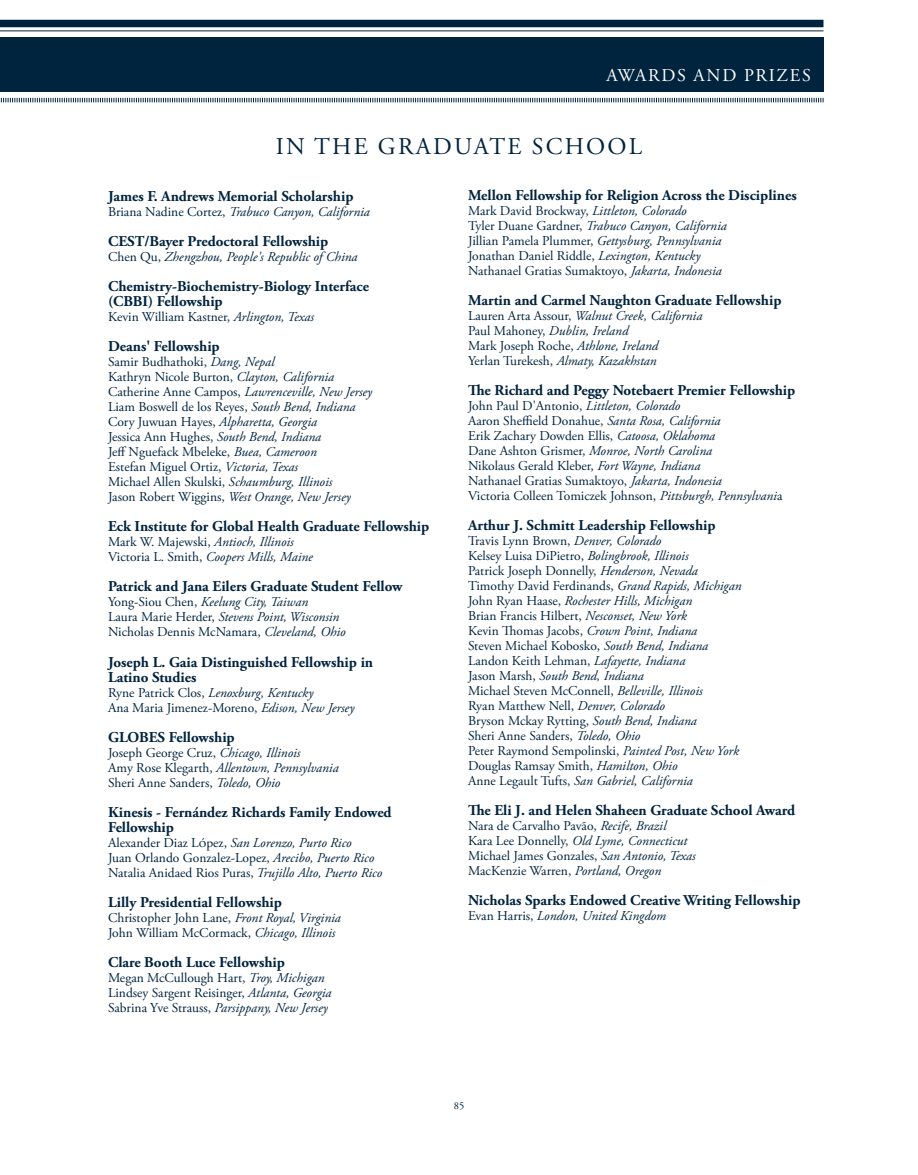
<style>
.page{position:relative;width:918px;height:1175px;background:#fff}
.page>*{position:absolute;margin:0;border:0;box-sizing:border-box;transform-origin:0 0}
.Headlines_Garamond_R{font:24px "Adobe Garamond Pro";letter-spacing:.095em;color:#00233e}
.Left_Header_for_Head{font:18px "Adobe Garamond Pro";letter-spacing:.095em;color:#fff}
.Body_Garamond_9_10_E{font:700 15px/15px "Adobe Garamond Pro";color:#00233e}
.Body_Garamond_9_10_E-2{font:13.5px/15px "Adobe Garamond Pro";color:#00233e}
.Body_Garamond_9_10_E-3{font:italic 13.5px/15px "Adobe Garamond Pro";color:#00233e}
.t1{font:10.5px "Adobe Garamond Pro";color:#00233e}
.s1{font-style:normal}
.s2{font-style:italic}
</style>
<div class="page">
<div style="left:0;top:37px;width:824px;height:54px;background:#00233e"></div>
<svg style="left:0;top:97px;width:824px;height:6px"></svg>
<div style="left:0;top:20px;width:823px;height:7px;background:#00233e"></div>
<hr style="left:0;top:30px;width:823px;height:1px;background:#00233e">
<p class="Left_Header_for_Head" style="left:607px;top:65px;width:206px">AWARDS AND PRIZES</p>
<p class="Headlines_Garamond_R" style="left:276px;top:132px;width:368px">IN THE GRADUATE SCHOOL</p>
<p class="Body_Garamond_9_10_E" style="left:108px;top:189px;width:247px">James F. Andrews Memorial Scholarship</p>
<p class="Body_Garamond_9_10_E-3" style="left:108px;top:205px;width:263px"><span class="s1">Briana Nadine Cortez,</span> Trabuco Canyon, California</p>
<p class="Body_Garamond_9_10_E" style="left:108px;top:234px;width:222px">CEST/Bayer Predoctoral Fellowship</p>
<p class="Body_Garamond_9_10_E-3" style="left:108px;top:250px;width:251px"><span class="s1">Chen Qu,</span> Zhengzhou, People's Republic of China</p>
<p class="Body_Garamond_9_10_E" style="left:108px;top:279px;width:263px">Chemistry-Biochemistry-Biology Interface (CBBI) Fellowship</p>
<p class="Body_Garamond_9_10_E-2" style="left:108px;top:310px;width:207px">Kevin William Kastner, <span class="s2">Arlington, Texas</span></p>
<p class="Body_Garamond_9_10_E" style="left:108px;top:339px;width:113px">Deans' Fellowship</p>
<p class="Body_Garamond_9_10_E-2" style="left:108px;top:355px;width:266px">Samir Budhathoki, <span class="s2">Dang, Nepal<br></span>Kathryn Nicole Burton, <span class="s2">Clayton, California </span>Catherine Anne Campos, <span class="s2">Lawrenceville, New Jersey </span>Liam Boswell de los Reyes, <span class="s2">South Bend, Indiana </span>Cory Juwuan Hayes, <span class="s2">Alpharetta, Georgia<br></span>Jessica Ann Hughes, <span class="s2">South Bend, Indiana<br></span>Jeff Nguefack Mbeleke, <span class="s2">Buea, Cameroon<br></span>Estefan Miguel Ortiz, <span class="s2">Victoria, Texas<br></span>Michael Allen Skulski, <span class="s2">Schaumburg, Illinois<br></span>Jason Robert Wiggins, <span class="s2">West Orange, New Jersey</span></p>
<p class="Body_Garamond_9_10_E" style="left:108px;top:519px;width:323px">Eck Institute for Global Health Graduate Fellowship</p>
<p class="Body_Garamond_9_10_E-3" style="left:108px;top:535px;width:206px"><span class="s1">Mark W. Majewski,</span> Antioch, Illinois<br><span class="s1">Victoria L. Smith,</span> Coopers Mills, Maine</p>
<p class="Body_Garamond_9_10_E" style="left:108px;top:579px;width:296px">Patrick and Jana Eilers Graduate Student Fellow</p>
<p class="Body_Garamond_9_10_E-2" style="left:108px;top:595px;width:239px">Yong-Siou Chen, <span class="s2">Keelung City, Taiwan<br></span>Laura Marie Herder, <span class="s2">Stevens Point, Wisconsin<br></span>Nicholas Dennis McNamara, <span class="s2">Cleveland, Ohio</span></p>
<p class="Body_Garamond_9_10_E" style="left:108px;top:654px;width:267px">Joseph L. Gaia Distinguished Fellowship in<br>Latino Studies</p>
<p class="Body_Garamond_9_10_E-2" style="left:108px;top:685px;width:248px">Ryne Patrick Clos, <span class="s2">Lenoxburg, Kentucky<br></span>Ana Maria Jimenez-Moreno, <span class="s2">Edison, New Jersey</span></p>
<p class="Body_Garamond_9_10_E" style="left:108px;top:729px;width:128px">GLOBES Fellowship</p>
<p class="Body_Garamond_9_10_E-2" style="left:108px;top:745px;width:232px">Joseph George Cruz, <span class="s2">Chicago, Illinois<br></span>Amy Rose Klegarth, <span class="s2">Allentown, Pennsylvania<br></span>Sheri Anne Sanders, <span class="s2">Toledo, Ohio</span></p>
<p class="Body_Garamond_9_10_E" style="left:108px;top:804px;width:285px">Kinesis - Fernández Richards Family Endowed<br>Fellowship</p>
<p class="Body_Garamond_9_10_E-2" style="left:108px;top:835px;width:276px">Alexander Diaz LÓpez, <span class="s2">San Lorenzo, Purto Rico<br></span>Juan Orlando Gonzalez-Lopez, <span class="s2">Arecibo, Puerto Rico<br></span>Natalia Anidaed Rios Puras, <span class="s2">Trujillo Alto, Puerto Rico</span></p>
<p class="Body_Garamond_9_10_E" style="left:108px;top:894px;width:176px">Lilly Presidential Fellowship</p>
<p class="Body_Garamond_9_10_E-2" style="left:108px;top:910px;width:234px">Christopher John Lane, <span class="s2">Front Royal, Virginia<br></span>John William McCormack, <span class="s2">Chicago, Illinois</span></p>
<p class="Body_Garamond_9_10_E" style="left:108px;top:954px;width:179px">Clare Booth Luce Fellowship</p>
<p class="Body_Garamond_9_10_E-2" style="left:108px;top:970px;width:225px">Megan McCullough Hart, <span class="s2">Troy, Michigan<br></span>Lindsey Sargent Reisinger, <span class="s2">Atlanta, Georgia<br></span>Sabrina Yve Strauss, <span class="s2">Parsippany, New Jersey</span></p>
<p class="Body_Garamond_9_10_E" style="left:468px;top:188px;width:330px">Mellon Fellowship for Religion Across the Disciplines</p>
<p class="Body_Garamond_9_10_E-2" style="left:468px;top:204px;width:260px">Mark David Brockway, <span class="s2">Littleton, Colorado<br></span>Tyler Duane Gardner, <span class="s2">Trabuco Canyon, California </span>Jillian Pamela Plummer, <span class="s2">Gettysburg, Pennsylvania </span>Jonathan Daniel Riddle, <span class="s2">Lexington, Kentucky </span>Nathanael Gratias Sumaktoyo, <span class="s2">Jakarta, Indonesia</span></p>
<p class="Body_Garamond_9_10_E" style="left:468px;top:293px;width:315px">Martin and Carmel Naughton Graduate Fellowship</p>
<p class="Body_Garamond_9_10_E-3" style="left:468px;top:308px;width:236px"><span class="s1">Lauren Arta Assour,</span> Walnut Creek, California <span class="s1">Paul Mahoney,</span> Dublin, Ireland<br><span class="s1">Mark Joseph Roche,</span> Athlone, Ireland<br><span class="s1">Yerlan Turekesh,</span> Almaty, Kazakhstan</p>
<p class="Body_Garamond_9_10_E" style="left:468px;top:383px;width:329px">The Richard and Peggy Notebaert Premier Fellowship</p>
<p class="Body_Garamond_9_10_E-2" style="left:468px;top:399px;width:316px">John Paul D'Antonio, <span class="s2">Littleton, Colorado<br></span>Aaron Sheffield Donahue, <span class="s2">Santa Rosa, California<br></span>Erik Zachary Dowden Ellis, <span class="s2">Catoosa, Oklahoma<br></span>Dane Ashton Grismer, <span class="s2">Monroe, North Carolina<br></span>Nikolaus Gerald Kleber, <span class="s2">Fort Wayne, Indiana<br></span>Nathanael Gratias Sumaktoyo, <span class="s2">Jakarta, Indonesia<br></span>Victoria Colleen Tomiczek Johnson, <span class="s2">Pittsburgh, Pennsylvani</span>a</p>
<p class="Body_Garamond_9_10_E" style="left:468px;top:518px;width:249px">Arthur J. Schmitt Leadership Fellowship</p>
<p class="Body_Garamond_9_10_E-2" style="left:468px;top:534px;width:275px">Travis Lynn Brown, <span class="s2">Denver, Colorado<br></span>Kelsey Luisa DiPietro, <span class="s2">Bolingbrook, Illinois<br></span>Patrick Joseph Donnelly, <span class="s2">Henderson, Nevada </span>Timothy David Ferdinands, <span class="s2">Grand Rapids, Michigan </span>John Ryan Haase, <span class="s2">Rochester Hills, Michigan<br></span>Brian Francis Hilbert, <span class="s2">Nesconset, New York<br></span>Kevin Thomas Jacobs, <span class="s2">Crown Point, Indiana<br></span>Steven Michael Kobosko, <span class="s2">South Bend, Indiana </span>Landon Keith Lehman, <span class="s2">Lafayette, Indiana<br></span>Jason Marsh, <span class="s2">South Bend, Indiana<br></span>Michael Steven McConnell, <span class="s2">Belleville, Illinois<br></span>Ryan Matthew Nell, <span class="s2">Denver, Colorado<br></span>Bryson Mckay Rytting, <span class="s2">South Bend, Indiana<br></span>Sheri Anne Sanders, <span class="s2">Toledo, Ohio<br></span>Peter Raymond Sempolinski, <span class="s2">Painted Post, New York </span>Douglas Ramsay Smith, <span class="s2">Hamilton, Ohio<br></span>Anne Legault Tufts, <span class="s2">San Gabriel, California</span></p>
<p class="Body_Garamond_9_10_E" style="left:468px;top:803px;width:329px">The Eli J. and Helen Shaheen Graduate School Award</p>
<p class="Body_Garamond_9_10_E-2" style="left:468px;top:819px;width:229px">Nara de Carvalho Pavão, <span class="s2">Recife, Brazil<br></span>Kara Lee Donnelly, <span class="s2">Old Lyme, Connecticut </span>Michael James Gonzales, <span class="s2">San Antonio, Texas </span>MacKenzie Warren, <span class="s2">Portland, Oregon</span></p>
<p class="Body_Garamond_9_10_E" style="left:468px;top:893px;width:334px">Nicholas Sparks Endowed Creative Writing Fellowship</p>
<p class="Body_Garamond_9_10_E-3" style="left:468px;top:908px;width:200px"><span class="s1">Evan Harris,</span> London, United Kingdom</p>
<p class="t1" style="left:454px;top:1099px;width:12px">85</p>
</div>
